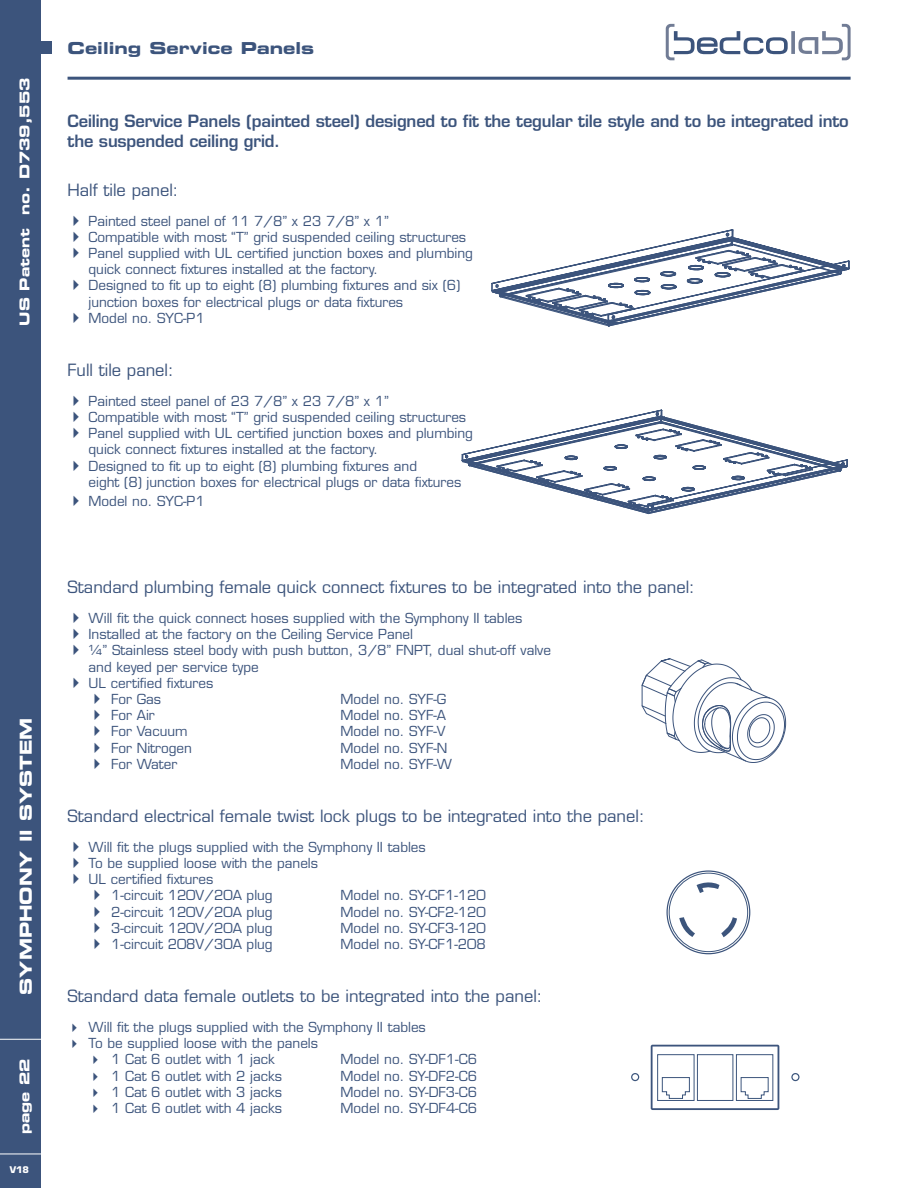
<style>
.page{position:relative;width:918px;height:1188px;background:#fff}
.page>*{position:absolute;margin:0;border:0;box-sizing:border-box;transform-origin:0 0}
.t1{font:16.5px "Eurostile LT Std";color:#3c547c}
.t2{font:600 16.5px/19.5px "Eurostile LT Std";letter-spacing:-.01em;color:#3c547c}
.t3{font:16.5px "Eurostile LT Std Bold Ex 2";color:#3c547c}
.t4{font:16.5px "Eurostile LT Std Bold Ex 2";color:#fff}
.t5{font:13.5px/16.2px "Eurostile LT Std";color:#3c547c}
.t6{font:13.5px "Eurostile LT Std Bold Ex 2";color:#fff}
.t7{font:700 9px "Eurostile LT Std";color:#fff}
</style>
<div class="page">
<div style="left:0;top:0;width:40px;height:1188px;background:#3c547c"></div>
<div style="left:25px;top:41px;width:27px;height:13px;background:#3c547c"></div>
<svg style="left:666px;top:24px;width:185px;height:36px"></svg>
<hr style="left:68px;top:77px;width:783px;height:3px;background:#3c547c">
<svg style="left:491px;top:229px;width:359px;height:98px"></svg>
<svg style="left:461px;top:410px;width:387px;height:105px"></svg>
<svg style="left:641px;top:658px;width:145px;height:105px"></svg>
<div style="left:669px;top:873px;width:79px;height:79px;border:1px solid #3c557c;border-radius:50%"></div>
<svg style="left:697px;top:882px;width:22px;height:11px"></svg>
<svg style="left:679px;top:917px;width:16px;height:20px"></svg>
<svg style="left:721px;top:917px;width:16px;height:20px"></svg>
<div style="left:631px;top:1073px;width:8px;height:8px;border:1px solid #3c557c;border-radius:50%"></div>
<div style="left:791px;top:1073px;width:9px;height:8px;border:1px solid #3c557c;border-radius:50%"></div>
<svg style="left:651px;top:1045px;width:128px;height:65px"></svg>
<hr style="left:0;top:1039px;width:43px;height:1px;background:#fff">
<hr style="left:0;top:1154px;width:43px;height:1px;background:#fff">
<p class="t6" style="left:15px;top:326px;width:250px;rotate:-90deg">US Patent no. D739,553</p>
<p class="t4" style="left:14px;top:995px;width:279px;rotate:-90deg">SYMPHONY II SYSTEM</p>
<p class="t6" style="left:15px;top:1134px;width:77px;rotate:-90deg">page 22</p>
<p class="t7" style="left:10px;top:1164px;width:21px">V18</p>
<p class="t3" style="left:68px;top:36px;width:248px">Ceiling Service Panels</p>
<p class="t2" style="left:68px;top:111px;width:783px">Ceiling Service Panels (painted steel) designed to fit the tegular tile style and to be integrated into the suspended ceiling grid.</p>
<p class="t1" style="left:68px;top:180px;width:113px">Half tile panel:</p>
<p class="t5" style="left:68px;top:213px;width:323px">✔ Painted steel panel of 11 7/8” x 23 7/8” x 1”</p>
<p class="t5" style="left:68px;top:229px;width:400px">✔ Compatible with most “T” grid suspended ceiling structures</p>
<p class="t5" style="left:89px;top:245px;width:386px;text-indent:-21px">✔ Panel supplied with UL certified junction boxes and plumbing quick connect fixtures installed at the factory.</p>
<p class="t5" style="left:89px;top:278px;width:373px;text-indent:-21px">✔ Designed to fit up to eight (8) plumbing fixtures and six (6) junction boxes for electrical plugs or data fixtures</p>
<p class="t5" style="left:68px;top:310px;width:139px">✔ Model no. SYC-P1</p>
<p class="t1" style="left:68px;top:360px;width:108px">Full tile panel:</p>
<p class="t5" style="left:68px;top:393px;width:323px">✔ Painted steel panel of 23 7/8” x 23 7/8” x 1”</p>
<p class="t5" style="left:68px;top:409px;width:400px">✔ Compatible with most “T” grid suspended ceiling structures</p>
<p class="t5" style="left:89px;top:425px;width:386px;text-indent:-21px">✔ Panel supplied with UL certified junction boxes and plumbing quick connect fixtures installed at the factory.</p>
<p class="t5" style="left:89px;top:458px;width:374px;text-indent:-21px">✔ Designed to fit up to eight (8) plumbing fixtures and<br>eight (8) junction boxes for electrical plugs or data fixtures</p>
<p class="t5" style="left:68px;top:493px;width:139px">✔ Model no. SYC-P1</p>
<p class="t1" style="left:68px;top:577px;width:629px">Standard plumbing female quick connect fixtures to be integrated into the panel:</p>
<p class="t5" style="left:68px;top:610px;width:456px">✔ Will fit the quick connect hoses supplied with the Symphony II tables</p>
<p class="t5" style="left:68px;top:626px;width:347px">✔ Installed at the factory on the Ceiling Service Panel</p>
<p class="t5" style="left:89px;top:642px;width:464px;text-indent:-21px">✔ ¼” Stainless steel body with push button, 3/8” FNPT, dual shut-off valve and keyed per service type</p>
<p class="t5" style="left:68px;top:675px;width:147px">✔ UL certified fixtures</p>
<p class="t5" style="left:89px;top:691px;width:74px">✔ For Gas</p>
<p class="t5" style="left:341px;top:691px;width:107px">Model no. SYF-G</p>
<p class="t5" style="left:89px;top:707px;width:68px">✔ For Air</p>
<p class="t5" style="left:341px;top:707px;width:107px">Model no. SYF-A</p>
<p class="t5" style="left:89px;top:723px;width:100px">✔ For Vacuum</p>
<p class="t5" style="left:341px;top:723px;width:107px">Model no. SYF-V</p>
<p class="t5" style="left:89px;top:740px;width:105px">✔ For Nitrogen</p>
<p class="t5" style="left:341px;top:740px;width:109px">Model no. SYF-N</p>
<p class="t5" style="left:89px;top:756px;width:90px">✔ For Water</p>
<p class="t5" style="left:341px;top:756px;width:113px">Model no. SYF-W</p>
<p class="t1" style="left:68px;top:806px;width:579px">Standard electrical female twist lock plugs to be integrated into the panel:</p>
<p class="t5" style="left:68px;top:839px;width:360px">✔ Will fit the plugs supplied with the Symphony II tables</p>
<p class="t5" style="left:68px;top:855px;width:252px">✔ To be supplied loose with the panels</p>
<p class="t5" style="left:68px;top:871px;width:147px">✔ UL certified fixtures</p>
<p class="t5" style="left:89px;top:887px;width:186px">✔ 1-circuit 120V/20A plug</p>
<p class="t5" style="left:341px;top:887px;width:147px">Model no. SY-CF1-120</p>
<p class="t5" style="left:89px;top:904px;width:186px">✔ 2-circuit 120V/20A plug</p>
<p class="t5" style="left:341px;top:904px;width:147px">Model no. SY-CF2-120</p>
<p class="t5" style="left:89px;top:920px;width:186px">✔ 3-circuit 120V/20A plug</p>
<p class="t5" style="left:341px;top:920px;width:147px">Model no. SY-CF3-120</p>
<p class="t5" style="left:89px;top:936px;width:186px">✔ 1-circuit 208V/30A plug</p>
<p class="t5" style="left:341px;top:936px;width:147px">Model no. SY-CF1-208</p>
<p class="t1" style="left:68px;top:986px;width:477px">Standard data female outlets to be integrated into the panel:</p>
<p class="t5" style="left:68px;top:1019px;width:360px">✔ Will fit the plugs supplied with the Symphony II tables</p>
<p class="t5" style="left:68px;top:1035px;width:252px">✔ To be supplied loose with the panels</p>
<p class="t5" style="left:89px;top:1051px;width:188px">✔ 1 Cat 6 outlet with 1 jack</p>
<p class="t5" style="left:341px;top:1051px;width:138px">Model no. SY-DF1-C6</p>
<p class="t5" style="left:89px;top:1068px;width:195px">✔ 1 Cat 6 outlet with 2 jacks</p>
<p class="t5" style="left:341px;top:1068px;width:138px">Model no. SY-DF2-C6</p>
<p class="t5" style="left:89px;top:1084px;width:195px">✔ 1 Cat 6 outlet with 3 jacks</p>
<p class="t5" style="left:341px;top:1084px;width:138px">Model no. SY-DF3-C6</p>
<p class="t5" style="left:89px;top:1100px;width:195px">✔ 1 Cat 6 outlet with 4 jacks</p>
<p class="t5" style="left:341px;top:1100px;width:138px">Model no. SY-DF4-C6</p>
</div>
